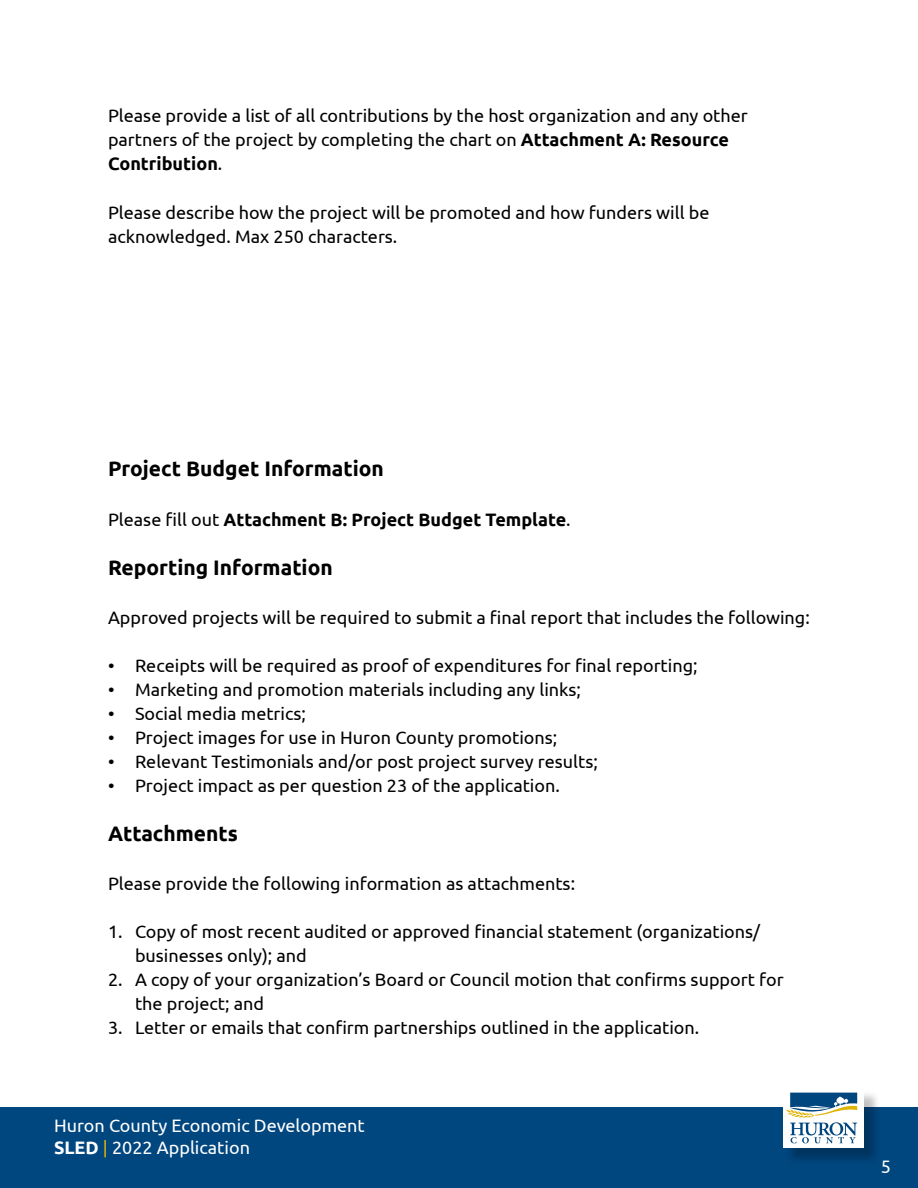
<style>
.page{position:relative;width:918px;height:1188px;background:#fff}
.page>*{position:absolute;margin:0;border:0;box-sizing:border-box;transform-origin:0 0}
.Heading_03{font:700 21px "Ubuntu";color:#000}
.Body{font:18px/24px "Ubuntu";color:#000}
.t1{font:18px/21.6px "Ubuntu";color:#fff}
.Body-2{font:700 18px "Ubuntu";color:#000}
.s1{font-weight:700}
.s2{font-weight:400}
.s3{color:#deb407}
</style>
<div class="page">
<div style="left:0;top:1107px;width:918px;height:81px;background:#00467f"></div>
<div style="left:786px;top:1090px;width:95px;height:75px;background:#000;opacity:.25"></div>
<div style="left:783px;top:1088px;width:81px;height:60px;background:#fff"></div>
<svg style="left:786px;top:1093px;width:71px;height:50px"></svg>
<p class="Body" style="left:108px;top:103px;width:641px">Please provide a list of all contributions by the host organization and any other partners of the project by completing the chart on <span class="s1">Attachment A: Resource<br>Contribution</span>.</p>
<p class="Body" style="left:108px;top:200px;width:603px">Please describe how the project will be promoted and how funders will be acknowledged. Max 250 characters.</p>
<p class="Heading_03" style="left:108px;top:456px;width:277px">Project Budget Information</p>
<p class="Body-2" style="left:108px;top:508px;width:464px"><span class="s2">Please fill out</span> Attachment B: Project Budget Template<span class="s2">.</span></p>
<p class="Heading_03" style="left:108px;top:555px;width:226px">Reporting Information</p>
<p class="Body" style="left:108px;top:605px;width:703px">Approved projects will be required to submit a final report that includes the following:</p>
<p class="Body" style="left:108px;top:653px;width:591px">• Receipts will be required as proof of expenditures for final reporting;</p>
<p class="Body" style="left:108px;top:677px;width:475px">• Marketing and promotion materials including any links;</p>
<p class="Body" style="left:108px;top:701px;width:199px">• Social media metrics;</p>
<p class="Body" style="left:108px;top:725px;width:451px">• Project images for use in Huron County promotions;</p>
<p class="Body" style="left:108px;top:749px;width:491px">• Relevant Testimonials and/or post project survey results;</p>
<p class="Body" style="left:108px;top:773px;width:453px">• Project impact as per question 23 of the application.</p>
<p class="Heading_03" style="left:108px;top:821px;width:132px">Attachments</p>
<p class="Body" style="left:108px;top:871px;width:469px">Please provide the following information as attachments:</p>
<p class="Body" style="left:135px;top:919px;width:627px;text-indent:-27px">1. Copy of most recent audited or approved financial statement (organizations/ businesses only); and</p>
<p class="Body" style="left:135px;top:967px;width:650px;text-indent:-27px">2. A copy of your organization’s Board or Council motion that confirms support for the project; and</p>
<p class="Body" style="left:108px;top:1015px;width:593px">3. Letter or emails that confirm partnerships outlined in the application.</p>
<p class="t1" style="left:54px;top:1114px;width:312px">Huron County Economic Development<br><span class="s1">SLED</span> <span class="s3">|</span> 2022 Application</p>
<p class="t1" style="left:881px;top:1156px;width:12px">5</p>
</div>
